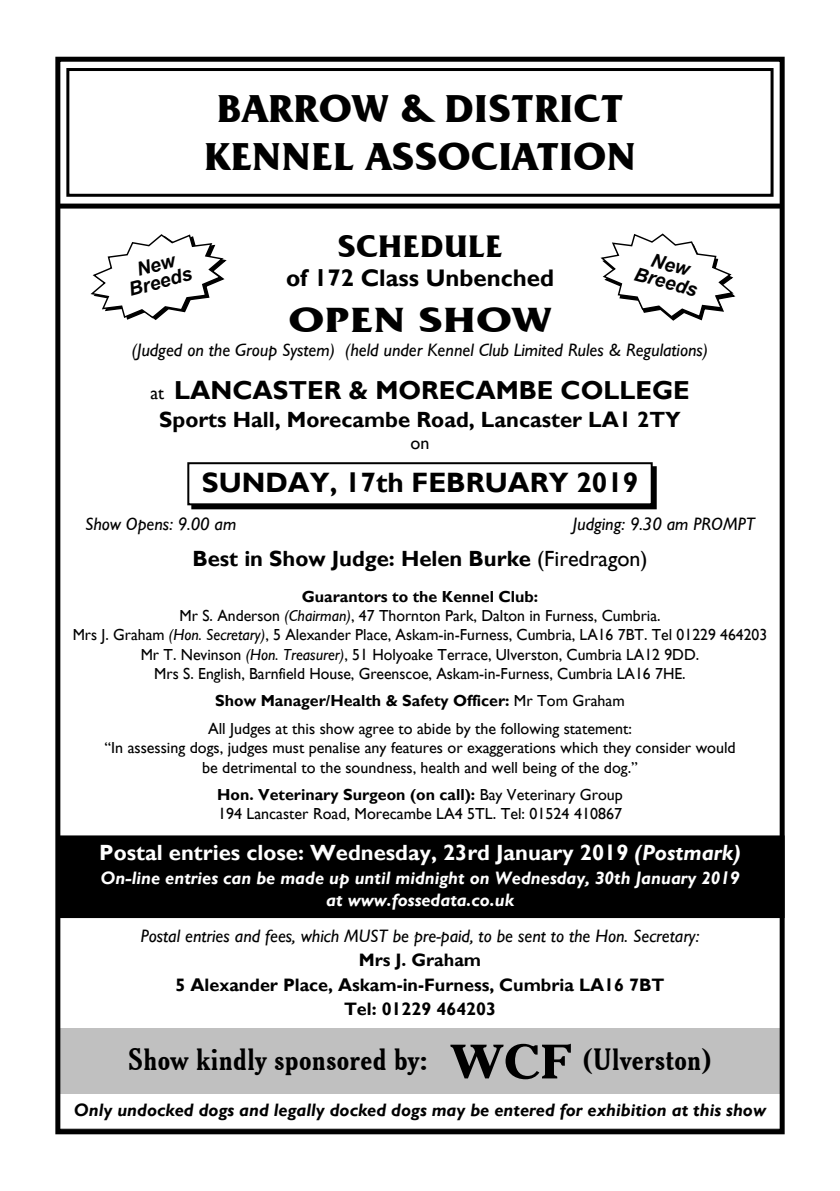
<style>
.page{position:relative;width:840px;height:1191px;background:#fff}
.page>*{position:absolute;margin:0;border:0;box-sizing:border-box;transform-origin:0 0}
.t1{font:700 40px/48px "Friz Quadrata IT Cby BT";color:#000;text-align:center}
.t2{font:700 36px "Friz Quadrata IT Cby BT";color:#000;scale:1.2 1}
.t3{font:700 32px "Friz Quadrata IT Cby BT";color:#000}
.t4{font:700 condensed 30px "Cheltenham BT";letter-spacing:.01em;color:#000;scale:1.13 1}
.t5{font:700 28px "Gill Sans";color:#000}
.t6{font:700 26px "Gill Sans";color:#000}
.t7{font:700 24px "Gill Sans";color:#000}
.t8{font:700 22px "Gill Sans";color:#000}
.t9{font:700 22px "Gill Sans";color:#fff}
.t10{font:italic 700 19px "Arial";color:#000}
.t11{font:italic 18px "Gill Sans";color:#000}
.t12{font:italic 700 18px/21.6px "Gill Sans";color:#fff;text-align:center}
.t13{font:700 18px/24.4px "Gill Sans";color:#000;text-align:center}
.t14{font:italic 700 18px "Gill Sans";color:#000}
.t15{font:18px "Gill Sans";color:#000}
.t16{font:16px/19.2px "Gill Sans";color:#000;text-align:center}
.s1{font-weight:400;font-size:18px}
.s2{font-weight:400}
.s3{font-weight:700}
.s4{font-style:italic}
.s5{font-family:"Cheltenham";font-stretch:normal;font-size:48px}
</style>
<div class="page">
<div style="left:192px;top:467px;width:463px;height:41px;background:#000"></div>
<div style="left:191px;top:466px;width:465px;height:43px;border:2px solid #000"></div>
<div style="left:58px;top:836px;width:725px;height:81px;background:#000"></div>
<div style="left:58px;top:835px;width:726px;height:83px;border:1px solid #000"></div>
<div style="left:55px;top:57px;width:729px;height:1077px;border:5px solid #000"></div>
<hr style="left:57px;top:1128px;width:725px;height:1px;background:#000">
<div style="left:188px;top:463px;width:463px;height:41px;background:#fff"></div>
<div style="left:187px;top:462px;width:465px;height:43px;border:2px solid #000"></div>
<div style="left:57px;top:204px;width:725px;height:5px;background:#000"></div>
<div style="left:66px;top:68px;width:707px;height:129px;border:3px solid #000"></div>
<div style="left:59px;top:1028px;width:724px;height:65px;background:#c0c0c0"></div>
<svg style="left:600px;top:233px;width:136px;height:88px"></svg>
<svg style="left:90px;top:234px;width:137px;height:86px"></svg>
<h1 class="t1" style="left:204px;top:84px;width:433px">BARROW &amp; DISTRICT<br>KENNEL ASSOCIATION</h1>
<h3 class="t3" style="left:337px;top:226px;width:166px">SCHEDULE</h3>
<h3 class="t7" style="left:286px;top:263px;width:269px">of 172 Class Unbenched</h3>
<h2 class="t2" style="left:288px;top:297px;width:221px">OPEN SHOW</h2>
<p class="t11" style="left:132px;top:339px;width:577px">(Judged on the Group System) (held under Kennel Club Limited Rules &amp; Regulations)</p>
<h3 class="t6" style="left:150px;top:375px;width:540px"><span class="s1">at</span> LANCASTER &amp; MORECAMBE COLLEGE</h3>
<h3 class="t8" style="left:159px;top:407px;width:523px">Sports Hall, Morecambe Road, Lancaster LA1 2TY</h3>
<p class="t15" style="left:410px;top:433px;width:20px">on</p>
<h3 class="t5" style="left:202px;top:466px;width:437px">SUNday, 17th FEBRUARY 2019</h3>
<p class="t11" style="left:85px;top:514px;width:153px">Show Opens: 9.00 am</p>
<p class="t11" style="left:572px;top:514px;width:183px">Judging: 9.30 am PROMPT</p>
<h3 class="t8" style="left:192px;top:545px;width:456px">Best in Show Judge: Helen Burke <span class="s2">(Firedragon)</span></h3>
<p class="t16" style="left:73px;top:587px;width:695px"><span class="s3">Guarantors to the Kennel Club:<br></span>Mr S. Anderson <span class="s4">(Chairman)</span>, 47 Thornton Park, Dalton in Furness, Cumbria.<br>Mrs J. Graham <span class="s4">(Hon. Secretary)</span>, 5 Alexander Place, Askam-in-Furness, Cumbria, LA16 7BT. Tel 01229 464203<br>Mr T. Nevinson <span class="s4">(Hon. Treasurer)</span>, 51 Holyoake Terrace, Ulverston, Cumbria LA12 9DD.<br>Mrs S. English, Barnfield House, Greenscoe, Askam-in-Furness, Cumbria LA16 7HE.</p>
<p class="t16" style="left:208px;top:687px;width:425px;line-height:27.6px"><span class="s3">Show Manager/Health &amp; Safety Officer:</span> Mr Tom Graham<br>All Judges at this show agree to abide by the following statement:</p>
<p class="t16" style="left:104px;top:738px;width:632px">“In assessing dogs, judges must penalise any features or exaggerations which they consider would be detrimental to the soundness, health and well being of the dog.”</p>
<p class="t16" style="left:217px;top:785px;width:407px;text-align:left"><span class="s3">Hon. Veterinary Surgeon (on call):</span> Bay Veterinary Group<br>194 Lancaster Road, Morecambe LA4 5TL. Tel: 01524 410867</p>
<h3 class="t9" style="left:99px;top:839px;width:642px">Postal entries close: Wednesday, 23rd January 2019 <span class="s4">(Postmark)</span></h3>
<p class="t12" style="left:100px;top:868px;width:640px">On-line entries can be made up until midnight on Wednesday, 30th January 2019 at www.fossedata.co.uk</p>
<p class="t11" style="left:141px;top:925px;width:559px">Postal entries and fees, which MUST be pre-paid, to be sent to the Hon. Secretary:</p>
<p class="t13" style="left:175px;top:948px;width:490px">Mrs J. Graham<br>5 Alexander Place, Askam-in-Furness, Cumbria LA16 7BT<br>Tel: 01229 464203</p>
<p class="t10" style="left:637px;top:261px;width:66px;rotate:15deg">Breeds</p>
<p class="t10" style="left:126px;top:278px;width:66px;rotate:-15deg">Breeds</p>
<h3 class="t4" style="left:128px;top:1041px;width:518px">Show kindly sponsored by: <span class="s5">WCF</span> (Ulverston)</h3>
<p class="t14" style="left:74px;top:1099px;width:693px">Only undocked dogs and legally docked dogs may be entered for exhibition at this show</p>
</div>
